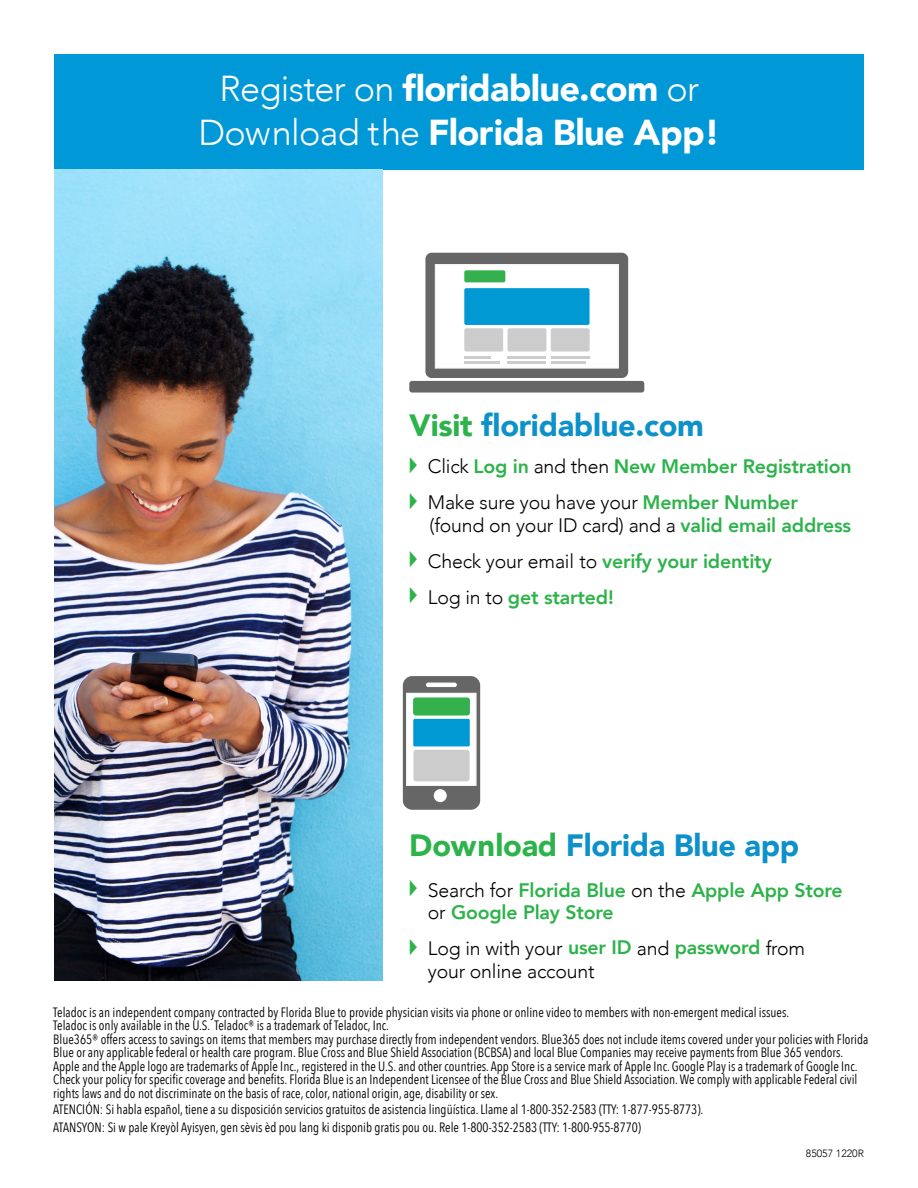
<style>
.page{position:relative;width:918px;height:1188px;background:#fff}
.page>*{position:absolute;margin:0;border:0;box-sizing:border-box;transform-origin:0 0}
.t1{font:900 36px "Avenir";letter-spacing:-.02em;color:#fff}
.t2{font:900 30.75px "Avenir";letter-spacing:-.01em;color:#0d91ca}
.t3{font:800 19.5px/22.5px "Avenir";letter-spacing:-.01em;color:#2cb34a}
.t4{font:300 19.5px/22.5px "Avenir";letter-spacing:-.01em;color:#000}
.t5{font:13.5px/13.5px "Avenir Next Condensed";color:#000;scale:.96 1}
.t6{font:300 10.5px "Avenir";color:#000}
.s1{font-weight:300}
.s2{color:#2cb34a}
.s3{font-weight:300;color:#000}
.s4{font-weight:800;color:#2cb34a}
</style>
<div class="page">
<div style="left:54px;top:54px;width:810px;height:116px;background:#0098d6"></div>
<svg style="left:409px;top:253px;width:235px;height:140px"></svg>
<div style="left:435px;top:265px;width:183px;height:103px;background:#fff"></div>
<div style="left:464px;top:288px;width:126px;height:37px;background:#0099d4;border-radius:2px"></div>
<div style="left:464px;top:328px;width:39px;height:24px;background:#ccc;border-radius:2px"></div>
<div style="left:508px;top:328px;width:38px;height:24px;background:#ccc;border-radius:2px"></div>
<div style="left:551px;top:328px;width:39px;height:24px;background:#ccc;border-radius:2px"></div>
<hr style="left:508px;top:356px;width:38px;height:2px;background:#ccc">
<hr style="left:508px;top:362px;width:38px;height:2px;background:#ccc">
<hr style="left:551px;top:356px;width:39px;height:2px;background:#ccc">
<hr style="left:551px;top:362px;width:34px;height:2px;background:#ccc">
<hr style="left:464px;top:362px;width:36px;height:2px;background:#ccc">
<hr style="left:464px;top:356px;width:27px;height:2px;background:#ccc">
<div style="left:464px;top:270px;width:41px;height:12px;background:#34b04f;border-radius:2px"></div>
<div style="left:403px;top:676px;width:77px;height:134px;background:#666;border-radius:9px"></div>
<svg style="left:409px;top:695px;width:65px;height:88px"></svg>
<div style="left:407px;top:693px;width:69px;height:92px;border:1px solid #f0f2ed"></div>
<div style="left:434px;top:790px;width:12px;height:12px;background:#fff;border-radius:50%"></div>
<div style="left:434px;top:790px;width:12px;height:12px;border:1px solid #fff;border-radius:50%"></div>
<div style="left:426px;top:683px;width:30px;height:4px;border:1px solid #fff;border-radius:2px"></div>
<div style="left:413px;top:719px;width:57px;height:27px;background:#0099d4"></div>
<div style="left:413px;top:750px;width:57px;height:31px;background:#ccc;border-radius:3px"></div>
<div style="left:413px;top:697px;width:57px;height:19px;background:#34b04f;border-radius:3px"></div>
<img style="left:54px;top:170px;width:328px;height:811px">
<p class="t1" style="left:220px;top:58px;width:481px"><span class="s1">Register on</span> floridablue.com <span class="s1">or</span></p>
<p class="t1" style="left:198px;top:101px;width:523px"><span class="s1">Download the</span> Florida Blue App!</p>
<p class="t2" style="left:409px;top:399px;width:296px"><span class="s2">Visit</span> floridablue.com</p>
<p class="t3" style="left:409px;top:455px;width:444px">◆ <span class="s3">Click</span> Log in <span class="s3">and then</span> New Member Registration</p>
<p class="t4" style="left:429px;top:491px;width:423px;text-indent:-20px"><span class="s2">◆</span> Make sure you have your <span class="s4">Member Number </span>(found on your ID card) and a <span class="s4">valid email address</span></p>
<p class="t3" style="left:409px;top:550px;width:364px">◆ <span class="s3">Check your email to</span> verify your identity</p>
<p class="t3" style="left:409px;top:586px;width:206px">◆ <span class="s3">Log in to</span> get started!</p>
<p class="t2" style="left:409px;top:819px;width:391px"><span class="s2">Download</span> Florida Blue app</p>
<p class="t3" style="left:428px;top:879px;width:416px;text-indent:-19px">◆ <span class="s3">Search for</span> Florida Blue <span class="s3">on the</span> Apple App Store <span class="s3">or</span> Google Play Store</p>
<p class="t4" style="left:428px;top:937px;width:379px;text-indent:-19px"><span class="s2">◆</span> Log in with your <span class="s4">user ID</span> and <span class="s4">password</span> from your online account</p>
<p class="t5" style="left:53px;top:1005px;width:768px">Teladoc is an independent company contracted by Florida Blue to provide physician visits via phone or online video to members with non-emergent medical issues.<br>Teladoc is only available in the U.S. Teladoc® is a trademark of Teladoc, Inc.</p>
<p class="t5" style="left:53px;top:1032px;width:851px">Blue365® offers access to savings on items that members may purchase directly from independent vendors. Blue365 does not include items covered under your policies with Florida<br>Blue or any applicable federal or health care program. Blue Cross and Blue Shield Association (BCBSA) and local Blue Companies may receive payments from Blue 365 vendors.</p>
<p class="t5" style="left:53px;top:1059px;width:839px;text-align:justify">Apple and the Apple logo are trademarks of Apple Inc., registered in the U.S. and other countries. App Store is a service mark of Apple Inc. Google Play is a trademark of Google Inc.<br>Check your policy for specific coverage and benefits. Florida Blue is an Independent Licensee of the Blue Cross and Blue Shield Association. We comply with applicable Federal civil rights laws and do not discriminate on the basis of race, color, national origin, age, disability or sex.</p>
<p class="t5" style="left:53px;top:1102px;width:679px">ATENCIÓN: Si habla español, tiene a su disposición servicios gratuitos de asistencia lingüística. Llame al 1-800-352-2583 (TTY: 1-877-955-8773).</p>
<p class="t5" style="left:53px;top:1120px;width:614px">ATANSYON: Si w pale Kreyòl Ayisyen, gen sèvis èd pou lang ki disponib gratis pou ou. Rele 1-800-352-2583 (TTY: 1-800-955-8770)</p>
<p class="t6" style="left:806px;top:1147px;width:60px">85057 1220R</p>
</div>
